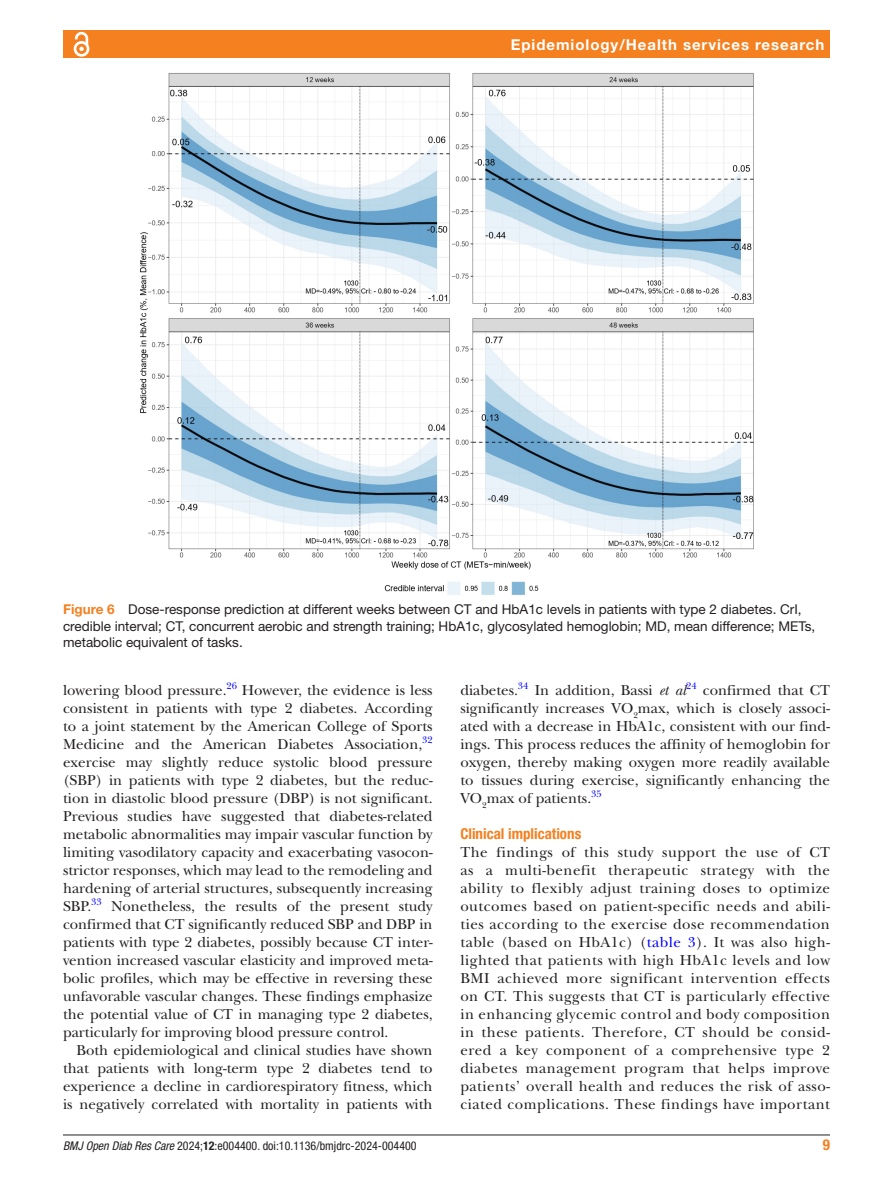
<style>
.page{position:relative;width:893px;height:1191px;background:#fff}
.page>*{position:absolute;margin:0;border:0;box-sizing:border-box;transform-origin:0 0}
.t1{font:15px/18px "New Baskerville";color:#231f20;text-align:justify}
.t2{font:700 15px "Helvetica Neue LT Std";letter-spacing:.065em;color:#fff}
.t3{font:700 condensed 15px "Helvetica Neue LT Std";color:#f58020}
.t4{font:13.5px/16.2px "Helvetica Neue LT Std";color:#231f20}
.t5{font:condensed 12px "Helvetica Neue LT Std";color:#231f20}
.t6{font:9.9px "New Baskerville";color:#00f}
.s1{font-weight:700;color:#f58020}
.s2{font-style:italic}
.s3{color:#00f}
.s4{font-weight:700}
</style>
<div class="page">
<hr style="left:63px;top:1134px;width:767px;height:1px;background:#231f20">
<div style="left:63px;top:31px;width:767px;height:27px;background:#f58020"></div>
<svg style="left:73px;top:31px;width:17px;height:26px"></svg>
<img style="left:140px;top:73px;width:613px;height:522px">
<p class="t2" style="left:511px;top:35px;width:315px">Epidemiology/Health services research</p>
<p class="t4" style="left:63px;top:601px;width:754px"><span class="s1">Figure 6</span> Dose-response prediction at different weeks between CT and HbA1c levels in patients with type 2 diabetes. CrI, credible interval; CT, concurrent aerobic and strength training; HbA1c, glycosylated hemoglobin; MD, mean difference; METs, metabolic equivalent of tasks.</p>
<p class="t1" style="left:63px;top:681px;width:165px">lowering blood pressure.</p>
<p class="t6" style="left:227px;top:679px;width:12px">26</p>
<p class="t1" style="left:63px;top:681px;width:371px;text-indent:179px">However, the evidence is less consistent in patients with type 2 diabetes. According to a joint statement by the American College of Sports Medicine and the American Diabetes Association,</p>
<p class="t6" style="left:422px;top:733px;width:12px">32</p>
<p class="t1" style="left:63px;top:753px;width:371px">exercise may slightly reduce systolic blood pressure (SBP) in patients with type 2 diabetes, but the reduc&shy;tion in diastolic blood pressure (DBP) is not significant.<br>Previous studies have suggested that diabetes-related metabolic abnormalities may impair vascular function by limiting vasodilatory capacity and exacerbating vasocon&shy;strictor responses, which may lead to the remodeling and hardening of arterial structures, subsequently increasing SBP.<sup>33</sup></p>
<p class="t1" style="left:63px;top:897px;width:371px;text-indent:48px">Nonetheless, the results of the present study confirmed that CT significantly reduced SBP and DBP in patients with type 2 diabetes, possibly because CT inter&shy;vention increased vascular elasticity and improved meta&shy;bolic profiles, which may be effective in reversing these unfavorable vascular changes. These findings emphasize the potential value of CT in managing type 2 diabetes, particularly for improving blood pressure control.</p>
<p class="t1" style="left:63px;top:1041px;width:371px;text-indent:14px">Both epidemiological and clinical studies have shown that patients with long-term type 2 diabetes tend to experience a decline in cardiorespiratory fitness, which is negatively correlated with mortality in patients with</p>
<p class="t1" style="left:460px;top:681px;width:59px">diabetes.</p>
<p class="t6" style="left:518px;top:679px;width:12px">34</p>
<p class="t1" style="left:535px;top:681px;width:153px">In addition, Bassi <span class="s2">et al</span></p>
<p class="t6" style="left:686px;top:679px;width:12px">24</p>
<p class="t1" style="left:460px;top:681px;width:371px;text-indent:243px">confirmed that CT significantly increases VO<sub>2</sub>max, which is closely associ&shy;ated with a decrease in HbA1c, consistent with our find&shy;ings. This process reduces the affinity of hemoglobin for oxygen, thereby making oxygen more readily available to tissues during exercise, significantly enhancing the VO<sub>2</sub>max of patients.</p>
<p class="t6" style="left:591px;top:787px;width:12px">35</p>
<p class="t3" style="left:460px;top:825px;width:122px">Clinical implications</p>
<p class="t1" style="left:460px;top:843px;width:371px">The findings of this study support the use of CT as a multi-benefit therapeutic strategy with the ability to flexibly adjust training doses to optimize outcomes based on patient-specific needs and abili&shy;ties according to the exercise dose recommendation table (based on HbA1c) (<span class="s3">table 3</span>). It was also high&shy;lighted that patients with high HbA1c levels and low BMI achieved more significant intervention effects on CT. This suggests that CT is particularly effective in enhancing glycemic control and body composition in these patients. Therefore, CT should be consid&shy;ered a key component of a comprehensive type 2 diabetes management program that helps improve patients’ overall health and reduces the risk of asso&shy;ciated complications. These findings have important</p>
<p class="t5" style="left:63px;top:1138px;width:355px"><span class="s2">BMJ Open Diab Res Care</span> 2024;<span class="s4">12</span>:e004400. doi:10.1136/bmjdrc-2024-004400</p>
<p class="t3" style="left:823px;top:1135px;width:9px">9</p>
</div>
